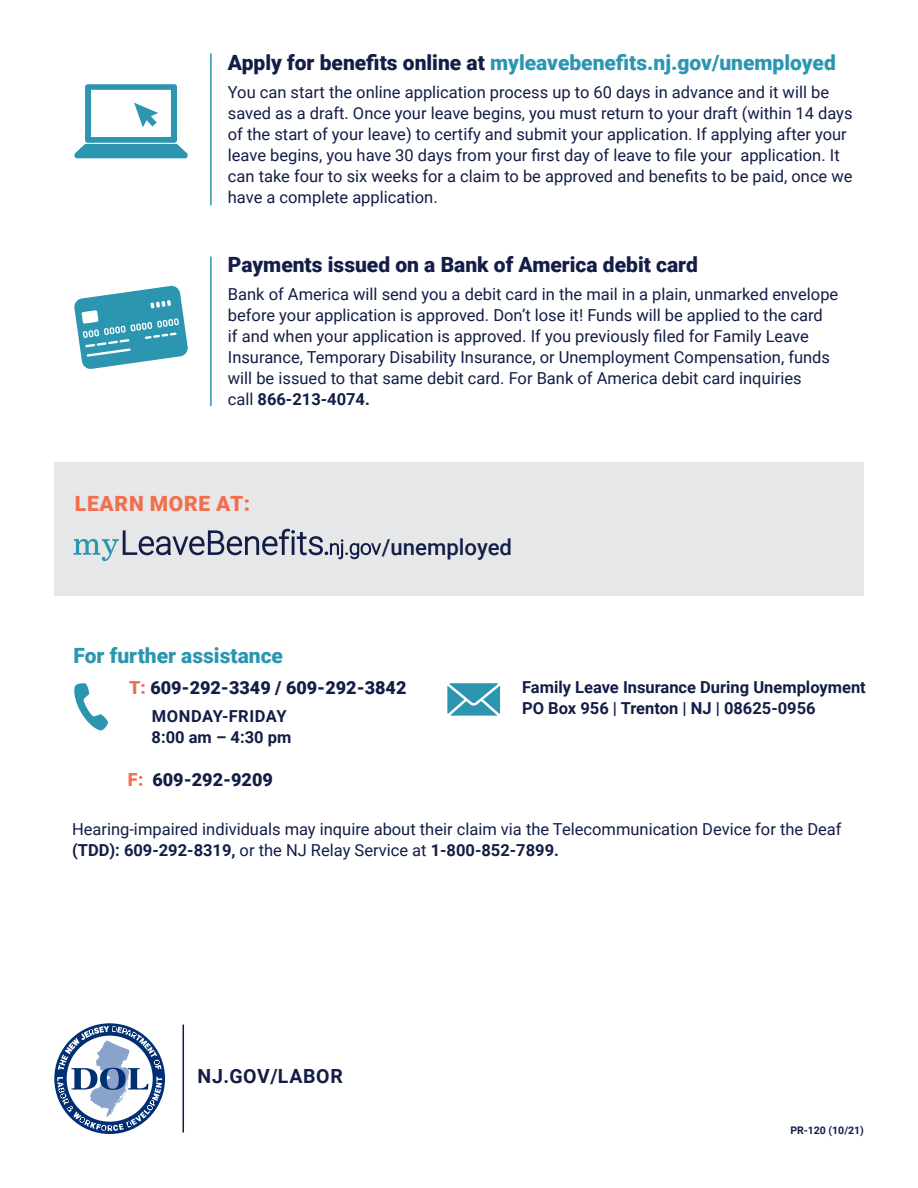
<style>
.page{position:relative;width:918px;height:1188px;background:#fff}
.page>*{position:absolute;margin:0;border:0;box-sizing:border-box;transform-origin:0 0}
.t1{font:500 22.2px "Roboto";color:#131d46}
.t2{font:900 21px "Roboto";color:#2c96b0}
.t3{font:900 21px "Roboto";color:#131d46}
.t4{font:900 21px "Roboto";letter-spacing:.035em;color:#f36e4d}
.t5{font:700 19.5px "Roboto";letter-spacing:.035em;color:#131d46}
.t6{font:900 18px "Roboto";color:#131d46}
.t7{font:16.5px/21px "Roboto";color:#131d46}
.t8{font:700 16.5px "Roboto";color:#131d46}
.t9{font:700 16.5px/21px "Roboto";letter-spacing:.025em;color:#131d46}
.t10{font:700 10.5px "Roboto";color:#131d46}
.s1{color:#131d46}
.s2{font-weight:700}
.s3{color:#f36e4d}
</style>
<div class="page">
<div style="left:54px;top:462px;width:810px;height:133px;background:#e6e7e9"></div>
<svg style="left:74px;top:285px;width:114px;height:84px"></svg>
<svg style="left:54px;top:1023px;width:111px;height:111px"></svg>
<hr style="left:183px;top:1024px;width:1px;height:108px;background:#131d46">
<svg style="left:74px;top:529px;width:307px;height:32px"></svg>
<hr style="left:210px;top:54px;width:2px;height:151px;background:#2c96b0">
<hr style="left:210px;top:257px;width:2px;height:148px;background:#2c96b0">
<svg style="left:74px;top:84px;width:114px;height:74px"></svg>
<svg style="left:74px;top:683px;width:34px;height:48px"></svg>
<svg style="left:447px;top:683px;width:53px;height:33px;background:#53a9be"></svg>
<p class="t2" style="left:228px;top:48px;width:610px"><span class="s1">Apply for benefits online at</span> myleavebenefits.nj.gov/unemployed</p>
<p class="t7" style="left:228px;top:81px;width:626px">You can start the online application process up to 60 days in advance and it will be saved as a draft. Once your leave begins, you must return to your draft (within 14 days of the start of your leave) to certify and submit your application. If applying after your leave begins, you have 30 days from your first day of leave to file your application. It can take four to six weeks for a claim to be approved and benefits to be paid, once we have a complete application.</p>
<p class="t3" style="left:228px;top:250px;width:471px">Payments issued on a Bank of America debit card</p>
<p class="t7" style="left:228px;top:283px;width:612px">Bank of America will send you a debit card in the mail in a plain, unmarked envelope before your application is approved. Don’t lose it! Funds will be applied to the card<br>if and when your application is approved. If you previously filed for Family Leave Insurance, Temporary Disability Insurance, or Unemployment Compensation, funds will be issued to that same debit card. For Bank of America debit card inquiries<br>call <span class="s2">866-213-4074.</span></p>
<p class="t4" style="left:75px;top:488px;width:177px">LEARN MORE AT:</p>
<p class="t1" style="left:382px;top:531px;width:132px">/unemployed</p>
<p class="t2" style="left:74px;top:641px;width:211px">For further assistance</p>
<p class="t6" style="left:129px;top:675px;width:279px"><span class="s3">T:</span> 609-292-3349 / 609-292-3842</p>
<p class="t9" style="left:152px;top:705px;width:141px">MONDAY-FRIDAY<br>8:00 am – 4:30 pm</p>
<p class="t6" style="left:128px;top:767px;width:146px"><span class="s3">F:</span> 609-292-9209</p>
<p class="t8" style="left:522px;top:676px;width:345px">Family Leave Insurance During Unemployment</p>
<p class="t8" style="left:522px;top:697px;width:295px">PO Box 956 | Trenton | NJ | 08625-0956</p>
<p class="t7" style="left:72px;top:818px;width:771px">Hearing-impaired individuals may inquire about their claim via the Telecommunication Device for the Deaf <span class="s2">(TDD): 609-292-8319,</span> or the NJ Relay Service at <span class="s2">1-800-852-7899.</span></p>
<p class="t5" style="left:198px;top:1063px;width:147px">NJ.GOV/LABOR</p>
<p class="t10" style="left:790px;top:1123px;width:75px">PR-120 (10/21)</p>
</div>
